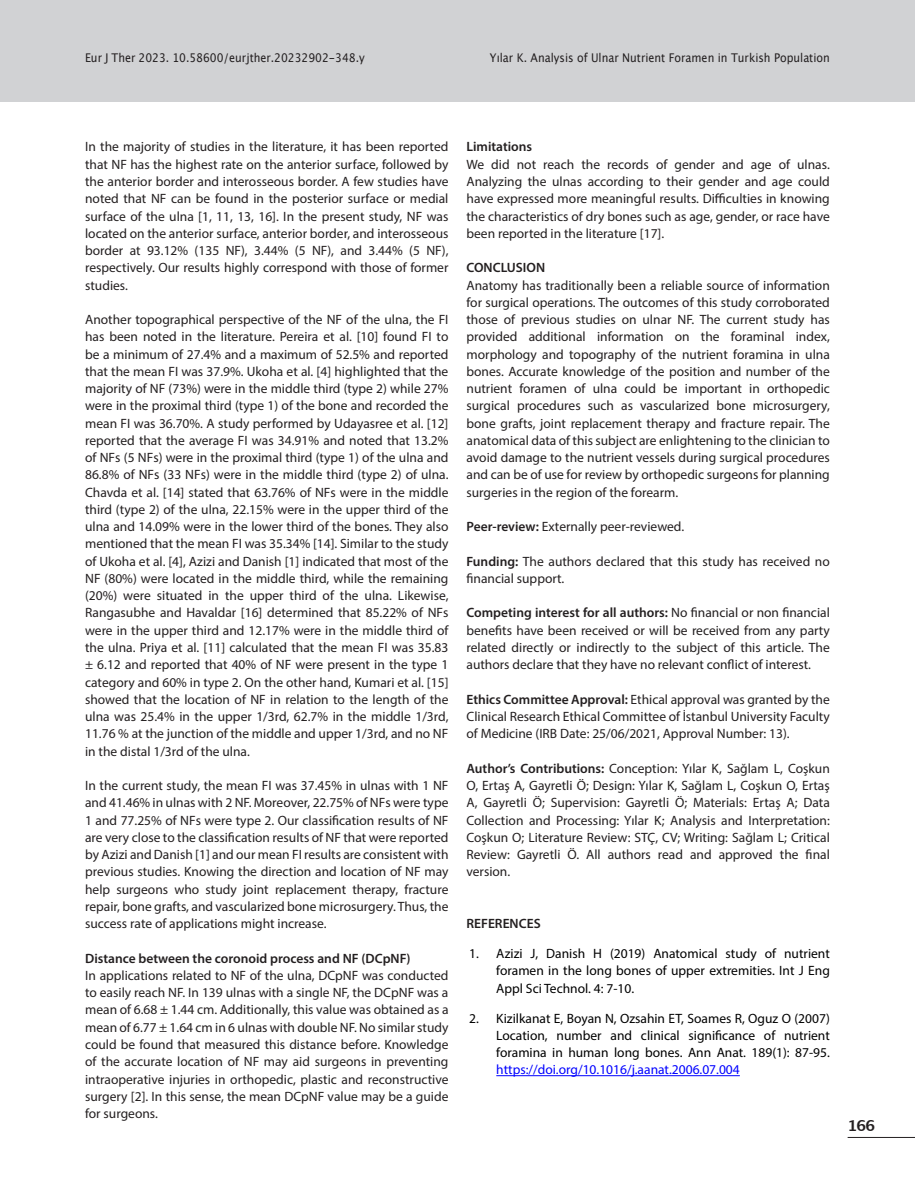
<style>
.page{position:relative;width:915px;height:1191px;background:#fff}
.page>*{position:absolute;margin:0;border:0;box-sizing:border-box;transform-origin:0 0}
.t1{font:700 15px "Lucida Grande";color:#231f20}
.t2{font:13.5px/17.2px "Myriad Pro";color:#231f20;text-align:justify}
.t3{font:13.5px/17.2px "Myriad Pro";color:#000;text-align:justify}
.t4{font:600 13.5px "Myriad Pro";color:#231f20}
.t5{font:13.5px "Myriad Pro";color:#00f}
.t6{font:12px "Lucida Grande";color:#231f20;scale:.9 1}
.s1{font-weight:600}
</style>
<div class="page">
<div style="left:0;top:0;width:914px;height:102px;background:#d1d2d4"></div>
<hr style="left:847px;top:1137px;width:67px;height:1px;background:#231f20">
<hr style="left:496px;top:1075px;width:243px;height:1px;background:#00f">
<p class="t6" style="left:85px;top:51px;width:312px">Eur J Ther 2023. 10.58600/eurjther.20232902-348.y</p>
<p class="t6" style="left:490px;top:51px;width:379px">Yılar K. Analysis of Ulnar Nutrient Foramen in Turkish Population</p>
<p class="t2" style="left:85px;top:138px;width:365px">In the majority of studies in the literature, it has been reported that NF has the highest rate on the anterior surface, followed by the anterior border and interosseous border. A few studies have noted that NF can be found in the posterior surface or medial surface of the ulna [1, 11, 13, 16]. In the present study, NF was located on the anterior surface, anterior border, and interosseous border at 93.12% (135 NF), 3.44% (5 NF), and 3.44% (5 NF), respectively. Our results highly correspond with those of former studies.</p>
<p class="t2" style="left:85px;top:311px;width:365px">Another topographical perspective of the NF of the ulna, the FI has been noted in the literature. Pereira et al. [10] found FI to be a minimum of 27.4% and a maximum of 52.5% and reported that the mean FI was 37.9%. Ukoha et al. [4] highlighted that the majority of NF (73%) were in the middle third (type 2) while 27% were in the proximal third (type 1) of the bone and recorded the mean FI was 36.70%. A study performed by Udayasree et al. [12] reported that the average FI was 34.91% and noted that 13.2% of NFs (5 NFs) were in the proximal third (type 1) of the ulna and 86.8% of NFs (33 NFs) were in the middle third (type 2) of ulna.<br>Chavda et al. [14] stated that 63.76% of NFs were in the middle third (type 2) of the ulna, 22.15% were in the upper third of the ulna and 14.09% were in the lower third of the bones. They also mentioned that the mean FI was 35.34% [14]. Similar to the study of Ukoha et al. [4], Azizi and Danish [1] indicated that most of the NF (80%) were located in the middle third, while the remaining (20%) were situated in the upper third of the ulna. Likewise, Rangasubhe and Havaldar [16] determined that 85.22% of NFs were in the upper third and 12.17% were in the middle third of the ulna. Priya et al. [11] calculated that the mean FI was 35.83 ± 6.12 and reported that 40% of NF were present in the type 1 category and 60% in type 2. On the other hand, Kumari et al. [15] showed that the location of NF in relation to the length of the ulna was 25.4% in the upper 1/3rd, 62.7% in the middle 1/3rd, 11.76 % at the junction of the middle and upper 1/3rd, and no NF in the distal 1/3rd of the ulna.</p>
<p class="t2" style="left:85px;top:776px;width:365px">In the current study, the mean FI was 37.45% in ulnas with 1 NF and 41.46% in ulnas with 2 NF. Moreover, 22.75% of NFs were type 1 and 77.25% of NFs were type 2. Our classification results of NF are very close to the classification results of NF that were reported by Azizi and Danish [1] and our mean FI results are consistent with previous studies. Knowing the direction and location of NF may help surgeons who study joint replacement therapy, fracture repair, bone grafts, and vascularized bone microsurgery. Thus, the success rate of applications might increase.</p>
<p class="t4" style="left:85px;top:949px;width:327px">Distance between the coronoid process and NF (DCpNF)</p>
<p class="t2" style="left:85px;top:966px;width:365px">In applications related to NF of the ulna, DCpNF was conducted to easily reach NF. In 139 ulnas with a single NF, the DCpNF was a mean of 6.68 ± 1.44 cm. Additionally, this value was obtained as a mean of 6.77 ± 1.64 cm in 6 ulnas with double NF. No similar study could be found that measured this distance before. Knowledge of the accurate location of NF may aid surgeons in preventing intraoperative injuries in orthopedic, plastic and reconstructive surgery [2]. In this sense, the mean DCpNF value may be a guide for surgeons.</p>
<p class="t4" style="left:466px;top:138px;width:67px">Limitations</p>
<p class="t2" style="left:466px;top:155px;width:365px">We did not reach the records of gender and age of ulnas.<br>Analyzing the ulnas according to their gender and age could have expressed more meaningful results. Difficulties in knowing the characteristics of dry bones such as age, gender, or race have been reported in the literature [17].</p>
<p class="t4" style="left:466px;top:259px;width:80px">CONCLUSION</p>
<p class="t2" style="left:466px;top:276px;width:365px">Anatomy has traditionally been a reliable source of information for surgical operations. The outcomes of this study corroborated those of previous studies on ulnar NF. The current study has provided additional information on the foraminal index, morphology and topography of the nutrient foramina in ulna bones. Accurate knowledge of the position and number of the nutrient foramen of ulna could be important in orthopedic surgical procedures such as vascularized bone microsurgery, bone grafts, joint replacement therapy and fracture repair. The anatomical data of this subject are enlightening to the clinician to avoid damage to the nutrient vessels during surgical procedures and can be of use for review by orthopedic surgeons for planning surgeries in the region of the forearm.</p>
<p class="t2" style="left:466px;top:518px;width:219px"><span class="s1">Peer-review:</span> Externally peer-reviewed.</p>
<p class="t2" style="left:466px;top:552px;width:365px"><span class="s1">Funding:</span> The authors declared that this study has received no financial support.</p>
<p class="t2" style="left:466px;top:604px;width:365px"><span class="s1">Competing interest for all authors:</span> No financial or non financial benefits have been received or will be received from any party related directly or indirectly to the subject of this article. The authors declare that they have no relevant conflict of interest.</p>
<p class="t2" style="left:466px;top:690px;width:365px"><span class="s1">Ethics Committee Approval:</span> Ethical approval was granted by the Clinical Research Ethical Committee of İstanbul University Faculty of Medicine (IRB Date: 25/06/2021, Approval Number: 13).</p>
<p class="t2" style="left:466px;top:759px;width:365px"><span class="s1">Author’s Contributions:</span> Conception: Yılar K, Sağlam L, Coşkun O, Ertaş A, Gayretli Ö; Design: Yılar K, Sağlam L, Coşkun O, Ertaş A, Gayretli Ö; Supervision: Gayretli Ö; Materials: Ertaş A; Data Collection and Processing: Yılar K; Analysis and Interpretation:<br>Coşkun O; Literature Review: STÇ, CV; Writing: Sağlam L; Critical Review: Gayretli Ö. All authors read and approved the final version.</p>
<p class="t4" style="left:466px;top:915px;width:76px">REFERENCES</p>
<p class="t3" style="left:496px;top:944px;width:335px;text-indent:-27px">1. Azizi J, Danish H (2019) Anatomical study of nutrient foramen in the long bones of upper extremities. Int J Eng Appl Sci Technol. 4: 7-10.</p>
<p class="t3" style="left:496px;top:1009px;width:335px;text-indent:-27px">2. Kizilkanat E, Boyan N, Ozsahin ET, Soames R, Oguz O (2007)<br>Location, number and clinical significance of nutrient foramina in human long bones. Ann Anat. 189(1): 87-95.</p>
<p class="t5" style="left:496px;top:1061px;width:245px">https://doi.org/10.1016/j.aanat.2006.07.004</p>
<p class="t1" style="left:847px;top:1114px;width:29px">166</p>
</div>
